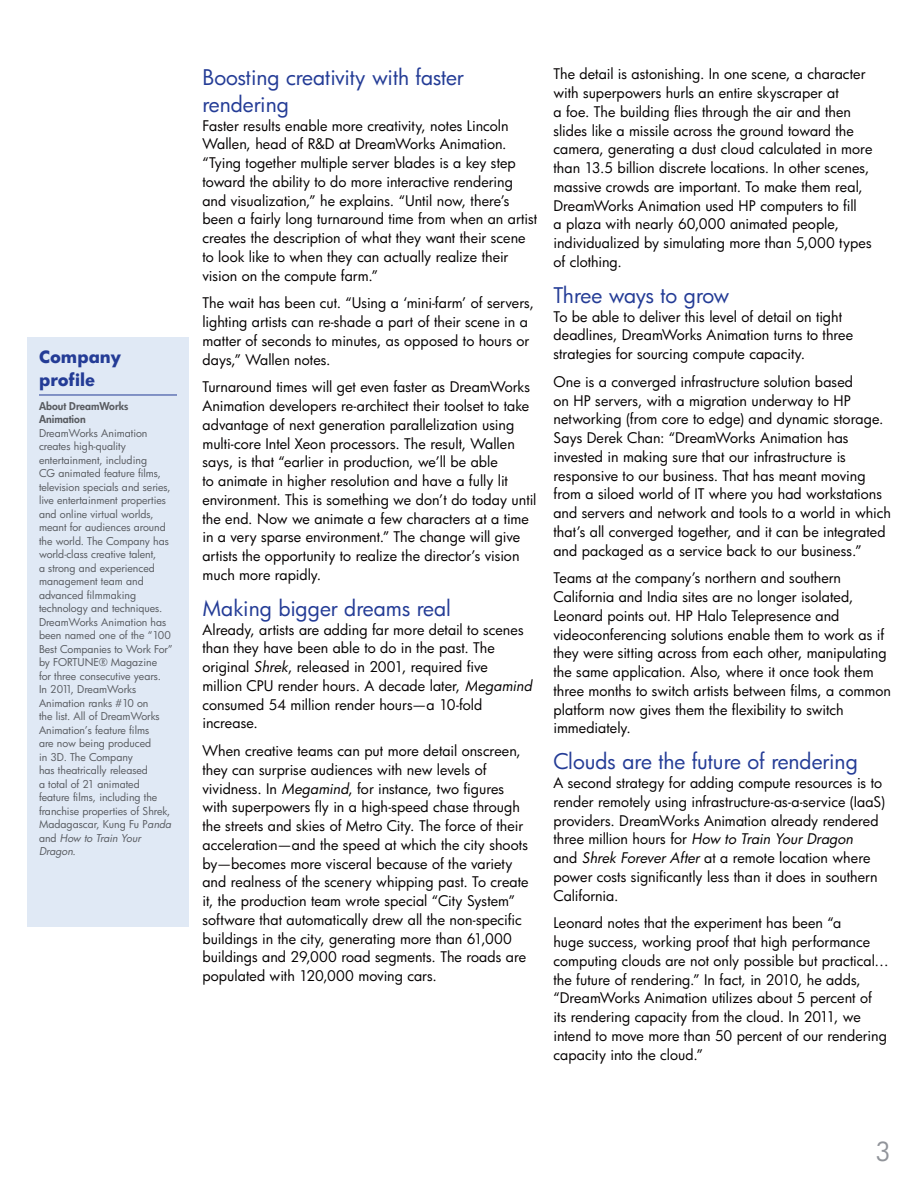
<style>
.page{position:relative;width:918px;height:1188px;background:#fff}
.page>*{position:absolute;margin:0;border:0;box-sizing:border-box;transform-origin:0 0}
.Right_page{font:25.5px "HP Futura";color:#91949a}
.Book_14pt{font:21px/27px "HP Futura";color:#243c96}
.Book_14pt-2{font:21px "HP Futura";letter-spacing:-.02em;color:#243c96}
.Customer_solution_t{font:700 16.5px/22.5px "HP Futura";color:#243c96}
.Body_text{font:14.25px/18.8px "HP Futura";color:#040100}
.Services_body_text{font:10.5px/13.5px "HP Futura";color:#585b60}
.s1{font-weight:800}
.s2{font-style:italic}
</style>
<div class="page">
<div style="left:27px;top:338px;width:162px;height:589px;background:#e0e9f5"></div>
<hr style="left:39px;top:395px;width:138px;height:1px;background:#243c96">
<p class="Customer_solution_t" style="left:39px;top:345px;width:84px">Company profile</p>
<p class="Services_body_text" style="left:39px;top:399px;width:135px"><span class="s1">About DreamWorks<br>Animation<br></span>DreamWorks Animation creates high-quality entertainment, including<br>CG animated feature films, television specials and series, live entertainment properties and online virtual worlds, meant for audiences around the world. The Company has world-class creative talent,<br>a strong and experienced management team and advanced filmmaking technology and techniques.<br>DreamWorks Animation has been named one of the “100<br>Best Companies to Work For” by FORTUNE® Magazine<br>for three consecutive years.<br>In 2011, DreamWorks<br>Animation ranks #10 on<br>the list. All of DreamWorks<br>Animation’s feature films<br>are now being produced<br>in 3D. The Company<br>has theatrically released<br>a total of 21 animated feature films, including the franchise properties of Shrek,<br>Madagascar, Kung Fu P<span class="s2">anda </span>and <span class="s2">How to Train Your<br>Dragon.</span></p>
<p class="Book_14pt" style="left:202px;top:63px;width:263px">Boosting creativity with faster rendering</p>
<p class="Body_text" style="left:202px;top:116px;width:336px">Faster results enable more creativity, notes Lincoln Wallen, head of R&amp;D at DreamWorks Animation. “Tying together multiple server blades is a key step toward the ability to do more interactive rendering and visualization,” he explains. “Until now, there’s been a fairly long turnaround time from when an artist creates the description of what they want their scene to look like to when they can actually realize their vision on the compute farm.”</p>
<p class="Body_text" style="left:202px;top:293px;width:333px">The wait has been cut. “Using a ‘mini-farm’ of servers, lighting artists can re-shade a part of their scene in a matter of seconds to minutes, as opposed to hours or days,” Wallen notes.</p>
<p class="Body_text" style="left:202px;top:377px;width:335px">Turnaround times will get even faster as DreamWorks Animation developers re-architect their toolset to take advantage of next generation parallelization using multi-core Intel Xeon processors. The result, Wallen says, is that “earlier in production, we’ll be able<br>to animate in higher resolution and have a fully lit environment. This is something we don’t do today until the end. Now we animate a few characters at a time in a very sparse environment.” The change will give artists the opportunity to realize the director’s vision much more rapidly.</p>
<p class="Book_14pt" style="left:202px;top:594px;width:250px">Making bigger dreams real</p>
<p class="Body_text" style="left:202px;top:620px;width:331px">Already, artists are adding far more detail to scenes than they have been able to do in the past. The original <span class="s2">Shrek</span>, released in 2001, required five<br>million CPU render hours. A decade later, <span class="s2">Megamind </span>consumed 54 million render hours—a 10-fold increase.</p>
<p class="Body_text" style="left:202px;top:741px;width:328px">When creative teams can put more detail onscreen, they can surprise audiences with new levels of vividness. In <span class="s2">Megamind</span>, for instance, two figures with superpowers fly in a high-speed chase through the streets and skies of Metro City. The force of their acceleration—and the speed at which the city shoots by—becomes more visceral because of the variety and realness of the scenery whipping past. To create it, the production team wrote special “City System” software that automatically drew all the non-specific buildings in the city, generating more than 61,000 buildings and 29,000 road segments. The roads are populated with 120,000 moving cars.</p>
<p class="Body_text" style="left:554px;top:64px;width:320px">The detail is astonishing. In one scene, a character with superpowers hurls an entire skyscraper at<br>a foe. The building flies through the air and then slides like a missile across the ground toward the camera, generating a dust cloud calculated in more than 13.5 billion discrete locations. In other scenes, massive crowds are important. To make them real, DreamWorks Animation used HP computers to fill<br>a plaza with nearly 60,000 animated people, individualized by simulating more than 5,000 types of clothing.</p>
<p class="Book_14pt-2" style="left:554px;top:281px;width:178px">Three ways to grow</p>
<p class="Body_text" style="left:554px;top:307px;width:301px">To be able to deliver this level of detail on tight deadlines, DreamWorks Animation turns to three strategies for sourcing compute capacity.</p>
<p class="Body_text" style="left:554px;top:372px;width:339px">One is a converged infrastructure solution based<br>on HP servers, with a migration underway to HP networking (from core to edge) and dynamic storage.<br>Says Derek Chan: “DreamWorks Animation has invested in making sure that our infrastructure is responsive to our business. That has meant moving from a siloed world of IT where you had workstations and servers and network and tools to a world in which that’s all converged together, and it can be integrated and packaged as a service back to our business.”</p>
<p class="Body_text" style="left:554px;top:568px;width:339px">Teams at the company’s northern and southern California and India sites are no longer isolated, Leonard points out. HP Halo Telepresence and videoconferencing solutions enable them to work as if they were sitting across from each other, manipulating the same application. Also, where it once took them three months to switch artists between films, a common platform now gives them the flexibility to switch immediately.</p>
<p class="Book_14pt" style="left:554px;top:748px;width:306px">Clouds are the future of rendering</p>
<p class="Body_text" style="left:554px;top:773px;width:333px">A second strategy for adding compute resources is to render remotely using infrastructure-as-a-service (IaaS) providers. DreamWorks Animation already rendered three million hours for <span class="s2">How to Train Your Dragon<br></span>and <span class="s2">Shrek Forever After</span> at a remote location where power costs significantly less than it does in southern California.</p>
<p class="Body_text" style="left:554px;top:913px;width:337px">Leonard notes that the experiment has been “a<br>huge success, working proof that high performance computing clouds are not only possible but practical… the future of rendering.” In fact, in 2010, he adds, “DreamWorks Animation utilizes about 5 percent of<br>its rendering capacity from the cloud. In 2011, we intend to move more than 50 percent of our rendering capacity into the cloud.”</p>
<p class="Right_page" style="left:875px;top:1134px;width:17px">3</p>
</div>
